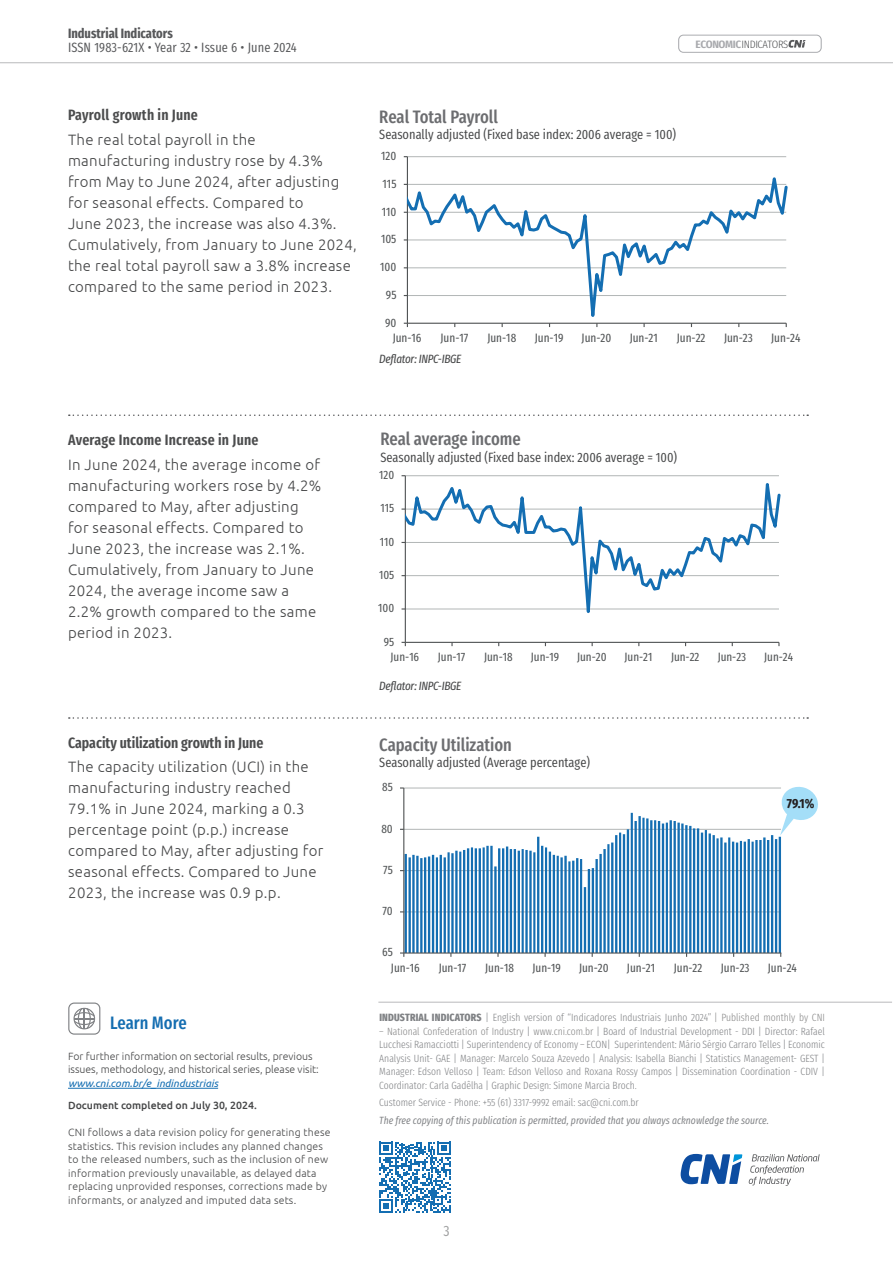
<style>
.page{position:relative;width:893px;height:1263px;background:#fff}
.page>*{position:absolute;margin:0;border:0;box-sizing:border-box;transform-origin:0 0}
.GRA_TAB_-Título_cinza_escuro{font:500 18px "Fira Sans Compressed";color:#6c6d70}
.t1{font:500 18px "Fira Sans Compressed";color:#156eb1}
.TEXTO_corrido{font:300 15px/21px "Ubuntu";letter-spacing:.02em;color:#454647}
.subtitulo_preto{font:600 15px "Fira Sans Compressed";color:#4b4c4d}
.t2{font:15px "Fira Sans Compressed";color:#454647}
.GRA_TAB_-_Subtítulo_preto{font:13.5px "Fira Sans Compressed";color:#454647}
.t3{font:13.5px "Fira Sans Compressed";letter-spacing:.01em;color:#57585a}
.t4{font:700 13.5px "Fira Sans Compressed";color:#57585a}
.t5{font:700 13.2px "Fira Sans Compressed";color:#231f20}
.t6{font:12.15px "Fira Sans Compressed";color:#515455}
.GRA_TAB_-_NOTAS{font:italic 12px "Fira Sans Compressed";letter-spacing:-.02em;color:#454647}
.t7{font:300 10.65px "Fira Sans Compressed";letter-spacing:-.035em;color:#57585a;scale:1.08 1}
.Expediente{font:300 10.5px/13.5px "Fira Sans Compressed";color:#808285;text-align:justify}
.GRA_TAB_-_NOTAS-2{font:300 10.5px/13.5px "Ubuntu";letter-spacing:.02em;color:#454647}
.GRA_TAB_-_NOTAS-3{font:300 10.5px "Ubuntu";color:#454647}
.Expediente-2{font:italic 10.5px "Fira Sans Compressed";color:#808285}
.t8{font:italic 10.5px "Ubuntu";color:#146eb2}
.t9{font:500 10.5px "Ubuntu";color:#454647}
.s1{font-weight:600;color:#a8a9ad}
.s2{font-weight:800}
.s3{color:#878787}
</style>
<div class="page">
<hr style="left:0;top:62px;width:893px;height:1px;background:#808285">
<div style="left:678px;top:35px;width:143px;height:18px;border:1px solid #a8a9ad;border-radius:5px"></div>
<svg style="left:788px;top:40px;width:17px;height:8px"></svg>
<hr style="left:378px;top:1002px;width:514px;height:1px;background:#808285">
<svg style="left:69px;top:717px;width:739px;height:2px"></svg>
<svg style="left:69px;top:414px;width:739px;height:2px"></svg>
<svg style="left:379px;top:1142px;width:72px;height:71px"></svg>
<svg style="left:68px;top:1002px;width:32px;height:33px"></svg>
<hr style="left:407px;top:156px;width:379px;height:1px;background:#b2b6b6">
<svg style="left:407px;top:157px;width:380px;height:167px"></svg>
<hr style="left:405px;top:475px;width:374px;height:1px;background:#b2b6b6">
<svg style="left:405px;top:476px;width:375px;height:167px"></svg>
<svg style="left:780px;top:786px;width:38px;height:48px"></svg>
<hr style="left:404px;top:788px;width:377px;height:1px;background:#b2b6b6">
<hr style="left:404px;top:829px;width:377px;height:1px;background:#b2b6b6">
<hr style="left:404px;top:870px;width:377px;height:1px;background:#b2b6b6">
<hr style="left:404px;top:911px;width:377px;height:1px;background:#b2b6b6">
<svg style="left:405px;top:813px;width:376px;height:139px"></svg>
<hr style="left:403px;top:788px;width:1px;height:165px;background:#515455">
<hr style="left:404px;top:952px;width:377px;height:1px;background:#515455">
<hr style="left:68px;top:1088px;width:150px;height:1px;background:#146eb2">
<svg style="left:749px;top:1154px;width:71px;height:32px"></svg>
<svg style="left:681px;top:1154px;width:61px;height:30px"></svg>
<p class="t4" style="left:68px;top:22px;width:106px">Industrial Indicators</p>
<p class="t3" style="left:68px;top:37px;width:230px">ISSN 1983-621X • Year 32 • Issue 6 • June 2024</p>
<p class="t7" style="left:696px;top:36px;width:87px"><span class="s1">ECONOMIC</span>INDICATORS</p>
<p class="subtitulo_preto" style="left:68px;top:103px;width:131px">Payroll growth in June</p>
<p class="TEXTO_corrido" style="left:68px;top:128px;width:290px">The real total payroll in the manufacturing industry rose by 4.3% from May to June 2024, after adjusting for seasonal effects. Compared to<br>June 2023, the increase was also 4.3%.<br>Cumulatively, from January to June 2024, the real total payroll saw a 3.8% increase compared to the same period in 2023.</p>
<p class="GRA_TAB_-Título_cinza_escuro" style="left:379px;top:102px;width:120px">Real Total Payroll</p>
<p class="GRA_TAB_-_Subtítulo_preto" style="left:379px;top:125px;width:298px">Seasonally adjusted (Fixed base index: 2006 average = 100)</p>
<p class="t6" style="left:381px;top:147px;width:17px">120</p>
<p class="t6" style="left:383px;top:174px;width:15px">115</p>
<p class="t6" style="left:382px;top:202px;width:16px">110</p>
<p class="t6" style="left:381px;top:230px;width:17px">105</p>
<p class="t6" style="left:380px;top:258px;width:18px">100</p>
<p class="t6" style="left:386px;top:285px;width:12px">95</p>
<p class="t6" style="left:385px;top:313px;width:13px">90</p>
<p class="t6" style="left:393px;top:329px;width:30px">Jun-16</p>
<p class="t6" style="left:441px;top:329px;width:29px">Jun-17</p>
<p class="t6" style="left:487px;top:329px;width:30px">Jun-18</p>
<p class="t6" style="left:535px;top:329px;width:30px">Jun-19</p>
<p class="t6" style="left:582px;top:329px;width:31px">Jun-20</p>
<p class="t6" style="left:630px;top:329px;width:30px">Jun-21</p>
<p class="t6" style="left:677px;top:329px;width:30px">Jun-22</p>
<p class="t6" style="left:724px;top:329px;width:30px">Jun-23</p>
<p class="t6" style="left:771px;top:329px;width:31px">Jun-24</p>
<p class="GRA_TAB_-_NOTAS" style="left:379px;top:350px;width:84px">Deflator: INPC-IBGE</p>
<p class="subtitulo_preto" style="left:68px;top:427px;width:192px">Average Income Increase in June</p>
<p class="TEXTO_corrido" style="left:68px;top:454px;width:255px">In June 2024, the average income of manufacturing workers rose by 4.2% compared to May, after adjusting for seasonal effects. Compared to<br>June 2023, the increase was 2.1%.<br>Cumulatively, from January to June<br>2024, the average income saw a<br>2.2% growth compared to the same period in 2023.</p>
<p class="subtitulo_preto" style="left:68px;top:730px;width:197px">Capacity utilization growth in June</p>
<p class="TEXTO_corrido" style="left:68px;top:756px;width:257px">The capacity utilization (UCI) in the manufacturing industry reached 79.1% in June 2024, marking a 0.3 percentage point (p.p.) increase compared to May, after adjusting for seasonal effects. Compared to June 2023, the increase was 0.9 p.p.</p>
<p class="t1" style="left:110px;top:1008px;width:78px">Learn More</p>
<p class="GRA_TAB_-_NOTAS-3" style="left:68px;top:1050px;width:246px">For further information on sectorial results, previous</p>
<p class="GRA_TAB_-_NOTAS-3" style="left:68px;top:1063px;width:252px">issues, methodology, and historical series, please visit:</p>
<p class="t8" style="left:68px;top:1077px;width:152px">www.cni.com.br/e_indindustriais</p>
<p class="t9" style="left:68px;top:1098px;width:190px">Document completed on July 30, 2024.</p>
<p class="GRA_TAB_-_NOTAS-2" style="left:68px;top:1125px;width:264px">CNI follows a data revision policy for generating these statistics. This revision includes any planned changes to the released numbers, such as the inclusion of new information previously unavailable, as delayed data replacing unprovided responses, corrections made by informants, or analyzed and imputed data sets.</p>
<p class="GRA_TAB_-Título_cinza_escuro" style="left:380px;top:425px;width:142px">Real average income</p>
<p class="GRA_TAB_-_Subtítulo_preto" style="left:380px;top:447px;width:298px">Seasonally adjusted (Fixed base index: 2006 average = 100)</p>
<p class="t6" style="left:379px;top:466px;width:17px">120</p>
<p class="t6" style="left:381px;top:499px;width:15px">115</p>
<p class="t6" style="left:380px;top:532px;width:16px">110</p>
<p class="t6" style="left:379px;top:566px;width:17px">105</p>
<p class="t6" style="left:378px;top:599px;width:17px">100</p>
<p class="t6" style="left:384px;top:632px;width:12px">95</p>
<p class="t6" style="left:391px;top:647px;width:30px">Jun-16</p>
<p class="t6" style="left:438px;top:647px;width:29px">Jun-17</p>
<p class="t6" style="left:484px;top:647px;width:30px">Jun-18</p>
<p class="t6" style="left:531px;top:647px;width:30px">Jun-19</p>
<p class="t6" style="left:577px;top:647px;width:31px">Jun-20</p>
<p class="t6" style="left:624px;top:647px;width:29px">Jun-21</p>
<p class="t6" style="left:671px;top:647px;width:30px">Jun-22</p>
<p class="t6" style="left:718px;top:647px;width:30px">Jun-23</p>
<p class="t6" style="left:764px;top:647px;width:30px">Jun-24</p>
<p class="GRA_TAB_-_NOTAS" style="left:379px;top:677px;width:84px">Deflator: INPC-IBGE</p>
<p class="GRA_TAB_-Título_cinza_escuro" style="left:379px;top:730px;width:134px">Capacity Utilization</p>
<p class="GRA_TAB_-_Subtítulo_preto" style="left:379px;top:752px;width:212px">Seasonally adjusted (Average percentage)</p>
<p class="t6" style="left:382px;top:778px;width:12px">85</p>
<p class="t6" style="left:381px;top:819px;width:13px">80</p>
<p class="t6" style="left:383px;top:860px;width:11px">75</p>
<p class="t6" style="left:382px;top:902px;width:12px">70</p>
<p class="t6" style="left:382px;top:943px;width:12px">65</p>
<p class="t5" style="left:787px;top:792px;width:29px">79.1%</p>
<p class="t6" style="left:391px;top:958px;width:30px">Jun-16</p>
<p class="t6" style="left:439px;top:958px;width:29px">Jun-17</p>
<p class="t6" style="left:485px;top:958px;width:30px">Jun-18</p>
<p class="t6" style="left:532px;top:958px;width:30px">Jun-19</p>
<p class="t6" style="left:579px;top:958px;width:31px">Jun-20</p>
<p class="t6" style="left:627px;top:958px;width:30px">Jun-21</p>
<p class="t6" style="left:674px;top:958px;width:30px">Jun-22</p>
<p class="t6" style="left:721px;top:958px;width:30px">Jun-23</p>
<p class="t6" style="left:768px;top:958px;width:31px">Jun-24</p>
<p class="Expediente" style="left:379px;top:1010px;width:447px"><span class="s2">INDUSTRIAL INDICATORS</span> | English version of “Indicadores Industriais Junho 2024” <span class="s3">| Published monthly by CNI</span></p>
<p class="Expediente" style="left:379px;top:1024px;width:447px"><span class="s3">– National Confederation of Industry</span> | <span class="s3">www.cni.com.br</span> | Board of Industrial Development - DDI | Director: Rafael Lucchesi Ramacciotti | Superintendency of Economy – ECON| Superintendent: Mário Sérgio Carraro Telles | Economic Analysis Unit- GAE | Manager: Marcelo Souza Azevedo | Analysis: Isabella Bianchi | Statistics Management- GEST | Manager: Edson Velloso | Team: Edson Velloso and Roxana Rossy Campos | Dissemination Coordination - CDIV | Coordinator: Carla Gadêlha | Graphic Design: Simone Marcia Broch.</p>
<p class="Expediente" style="left:379px;top:1096px;width:261px">Customer Service - Phone: +55 (61) 3317-9992 email: sac@cni.com.br</p>
<p class="Expediente-2" style="left:379px;top:1113px;width:391px">The free copying of this publication is permitted, provided that you always acknowledge the source.</p>
<p class="t2" style="left:443px;top:1219px;width:8px">3</p>
</div>
